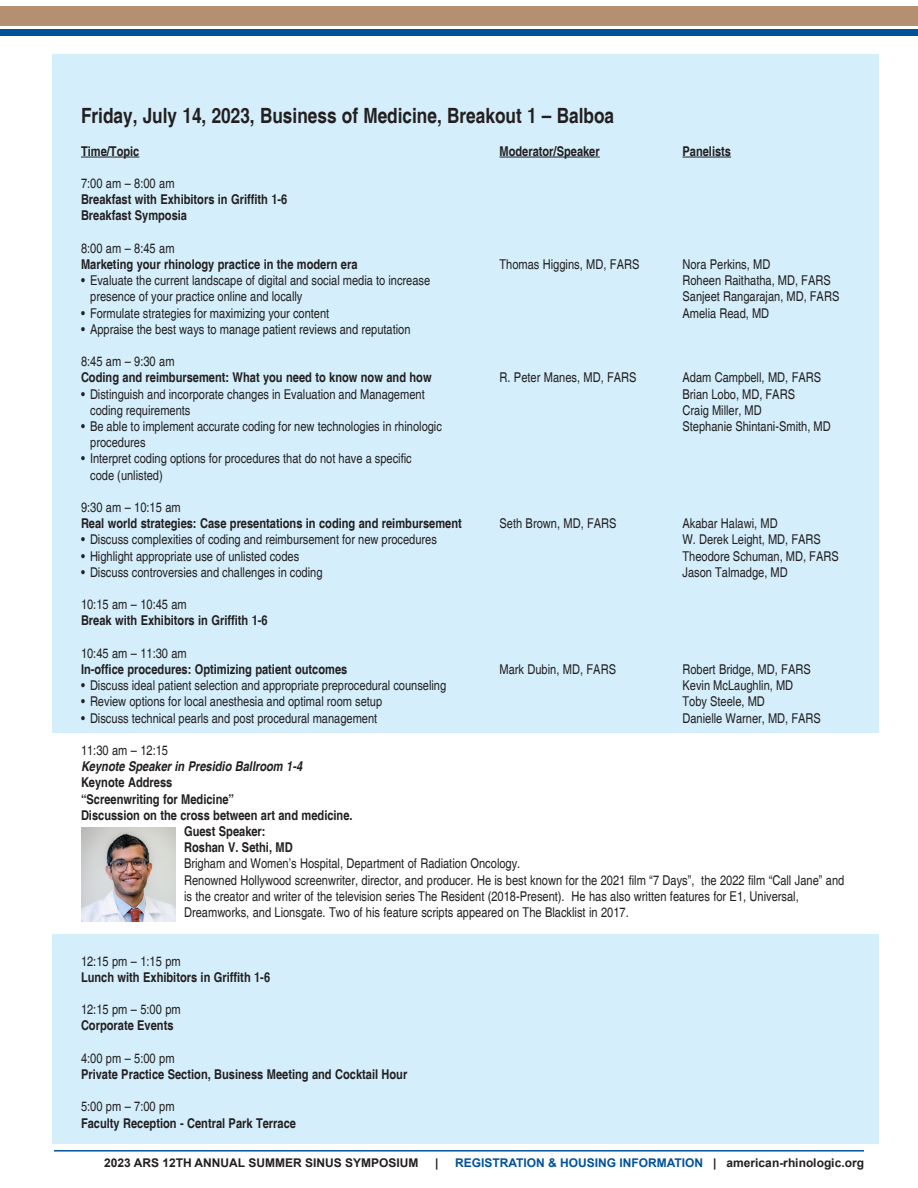
<style>
.page{position:relative;width:918px;height:1188px;background:#fff}
.page>*{position:absolute;margin:0;border:0;box-sizing:border-box;transform-origin:0 0}
.t1{font:700 condensed 21px "Helvetica";color:#231f20}
.Bulleted_para{font:condensed 13.5px/16.2px "Helvetica";color:#231f20}
.t2{font:700 condensed 13.5px "Helvetica";color:#231f20}
.t3{font:italic 700 condensed 13.5px "Helvetica";color:#231f20}
.t4{font:700 12px "Arial";color:#01529b}
.t5{font:700 12px "Arial";color:#231f20}
.s1{color:#231f20}
</style>
<div class="page">
<div style="left:0;top:7px;width:918px;height:19px;background:#b48f71"></div>
<div style="left:0;top:29px;width:918px;height:7px;background:#01529b"></div>
<hr style="left:54px;top:1150px;width:810px;height:2px;background:#01529b">
<div style="left:52px;top:54px;width:826px;height:1090px;background:#d4effb"></div>
<div style="left:38px;top:734px;width:870px;height:200px;background:#fff"></div>
<hr style="left:81px;top:157px;width:58px;height:1px;background:#231f20">
<hr style="left:500px;top:157px;width:100px;height:1px;background:#231f20">
<hr style="left:682px;top:157px;width:49px;height:1px;background:#231f20">
<img style="left:81px;top:827px;width:95px;height:95px">
<p class="t1" style="left:81px;top:103px;width:535px">Friday, July 14, 2023, Business of Medicine, Breakout 1 – Balboa</p>
<p class="t2" style="left:81px;top:143px;width:60px">Time/Topic</p>
<p class="t2" style="left:500px;top:143px;width:102px">Moderator/Speaker</p>
<p class="t2" style="left:682px;top:143px;width:50px">Panelists</p>
<p class="Bulleted_para" style="left:81px;top:175px;width:95px">7:00 am – 8:00 am</p>
<p class="t2" style="left:81px;top:191px;width:208px">Breakfast with Exhibitors in Griffith 1-6</p>
<p class="t2" style="left:81px;top:208px;width:108px">Breakfast Symposia</p>
<p class="Bulleted_para" style="left:81px;top:240px;width:95px">8:00 am – 8:45 am</p>
<p class="t2" style="left:81px;top:256px;width:278px">Marketing your rhinology practice in the modern era</p>
<p class="Bulleted_para" style="left:500px;top:256px;width:141px">Thomas Higgins, MD, FARS</p>
<p class="Bulleted_para" style="left:683px;top:256px;width:89px">Nora Perkins, MD</p>
<p class="Bulleted_para" style="left:81px;top:273px;width:351px">• Evaluate the current landscape of digital and social media to increase</p>
<p class="Bulleted_para" style="left:683px;top:273px;width:150px">Roheen Raithatha, MD, FARS</p>
<p class="Bulleted_para" style="left:90px;top:289px;width:214px">presence of your practice online and locally</p>
<p class="Bulleted_para" style="left:683px;top:289px;width:158px">Sanjeet Rangarajan, MD, FARS</p>
<p class="Bulleted_para" style="left:81px;top:305px;width:250px">• Formulate strategies for maximizing your content</p>
<p class="Bulleted_para" style="left:683px;top:305px;width:88px">Amelia Read, MD</p>
<p class="Bulleted_para" style="left:81px;top:321px;width:331px">• Appraise the best ways to manage patient reviews and reputation</p>
<p class="Bulleted_para" style="left:81px;top:354px;width:95px">8:45 am – 9:30 am</p>
<p class="t2" style="left:81px;top:370px;width:352px">Coding and reimbursement: What you need to know now and how</p>
<p class="Bulleted_para" style="left:500px;top:370px;width:139px">R. Peter Manes, MD, FARS</p>
<p class="Bulleted_para" style="left:683px;top:370px;width:140px">Adam Campbell, MD, FARS</p>
<p class="Bulleted_para" style="left:81px;top:386px;width:345px">• Distinguish and incorporate changes in Evaluation and Management</p>
<p class="Bulleted_para" style="left:683px;top:386px;width:114px">Brian Lobo, MD, FARS</p>
<p class="Bulleted_para" style="left:90px;top:402px;width:102px">coding requirements</p>
<p class="Bulleted_para" style="left:683px;top:402px;width:81px">Craig Miller, MD</p>
<p class="Bulleted_para" style="left:81px;top:418px;width:362px">• Be able to implement accurate coding for new technologies in rhinologic</p>
<p class="Bulleted_para" style="left:683px;top:418px;width:150px">Stephanie Shintani-Smith, MD</p>
<p class="Bulleted_para" style="left:90px;top:435px;width:57px">procedures</p>
<p class="Bulleted_para" style="left:81px;top:451px;width:332px">• Interpret coding options for procedures that do not have a specific</p>
<p class="Bulleted_para" style="left:90px;top:467px;width:74px">code (unlisted)</p>
<p class="Bulleted_para" style="left:81px;top:499px;width:101px">9:30 am – 10:15 am</p>
<p class="t2" style="left:81px;top:515px;width:382px">Real world strategies: Case presentations in coding and reimbursement</p>
<p class="Bulleted_para" style="left:500px;top:516px;width:119px">Seth Brown, MD, FARS</p>
<p class="Bulleted_para" style="left:682px;top:516px;width:97px">Akabar Halawi, MD</p>
<p class="Bulleted_para" style="left:81px;top:532px;width:358px">• Discuss complexities of coding and reimbursement for new procedures</p>
<p class="Bulleted_para" style="left:683px;top:532px;width:140px">W. Derek Leight, MD, FARS</p>
<p class="Bulleted_para" style="left:81px;top:548px;width:220px">• Highlight appropriate use of unlisted codes</p>
<p class="Bulleted_para" style="left:683px;top:548px;width:158px">Theodore Schuman, MD, FARS</p>
<p class="Bulleted_para" style="left:81px;top:564px;width:243px">• Discuss controversies and challenges in coding</p>
<p class="Bulleted_para" style="left:683px;top:564px;width:107px">Jason Talmadge, MD</p>
<p class="Bulleted_para" style="left:81px;top:597px;width:107px">10:15 am – 10:45 am</p>
<p class="t2" style="left:81px;top:613px;width:188px">Break with Exhibitors in Griffith 1-6</p>
<p class="Bulleted_para" style="left:81px;top:645px;width:107px">10:45 am – 11:30 am</p>
<p class="t2" style="left:81px;top:661px;width:268px">In-office procedures: Optimizing patient outcomes</p>
<p class="Bulleted_para" style="left:500px;top:661px;width:118px">Mark Dubin, MD, FARS</p>
<p class="Bulleted_para" style="left:683px;top:661px;width:130px">Robert Bridge, MD, FARS</p>
<p class="Bulleted_para" style="left:81px;top:678px;width:367px">• Discuss ideal patient selection and appropriate preprocedural counseling</p>
<p class="Bulleted_para" style="left:683px;top:678px;width:112px">Kevin McLaughlin, MD</p>
<p class="Bulleted_para" style="left:81px;top:694px;width:303px">• Review options for local anesthesia and optimal room setup</p>
<p class="Bulleted_para" style="left:683px;top:694px;width:84px">Toby Steele, MD</p>
<p class="Bulleted_para" style="left:81px;top:710px;width:298px">• Discuss technical pearls and post procedural management</p>
<p class="Bulleted_para" style="left:683px;top:710px;width:140px">Danielle Warner, MD, FARS</p>
<p class="Bulleted_para" style="left:81px;top:742px;width:89px">11:30 am – 12:15</p>
<p class="t3" style="left:81px;top:758px;width:223px">Keynote Speaker in Presidio Ballroom 1-4</p>
<p class="t2" style="left:81px;top:775px;width:93px">Keynote Address</p>
<p class="t2" style="left:81px;top:791px;width:155px">“Screenwriting for Medicine”</p>
<p class="t2" style="left:81px;top:807px;width:273px">Discussion on the cross between art and medicine.</p>
<p class="t2" style="left:184px;top:823px;width:83px">Guest Speaker:</p>
<p class="t2" style="left:184px;top:839px;width:110px">Roshan V. Sethi, MD</p>
<p class="Bulleted_para" style="left:184px;top:856px;width:338px">Brigham and Women’s Hospital, Department of Radiation Oncology.</p>
<p class="Bulleted_para" style="left:184px;top:872px;width:662px">Renowned Hollywood screenwriter, director, and producer. He is best known for the 2021 film “7 Days”, the 2022 film “Call Jane” and is the creator and writer of the television series The Resident (2018-Present). He has also written features for E1, Universal,<br>Dreamworks, and Lionsgate. Two of his feature scripts appeared on The Blacklist in 2017.</p>
<p class="Bulleted_para" style="left:81px;top:953px;width:101px">12:15 pm – 1:15 pm</p>
<p class="t2" style="left:81px;top:969px;width:191px">Lunch with Exhibitors in Griffith 1-6</p>
<p class="Bulleted_para" style="left:81px;top:1002px;width:101px">12:15 pm – 5:00 pm</p>
<p class="t2" style="left:81px;top:1018px;width:94px">Corporate Events</p>
<p class="Bulleted_para" style="left:81px;top:1050px;width:95px">4:00 pm – 5:00 pm</p>
<p class="t2" style="left:81px;top:1066px;width:328px">Private Practice Section, Business Meeting and Cocktail Hour</p>
<p class="Bulleted_para" style="left:81px;top:1099px;width:95px">5:00 pm – 7:00 pm</p>
<p class="t2" style="left:81px;top:1115px;width:217px">Faculty Reception - Central Park Terrace</p>
<p class="t5" style="left:104px;top:1154px;width:316px">2023 ARS 12TH ANNUAL SUMMER SINUS SYMPOSIUM</p>
<p class="t5" style="left:435px;top:1154px;width:5px">|</p>
<p class="t4" style="left:455px;top:1154px;width:410px">REGISTRATION &amp; HOUSING INFORMATION <span class="s1">| american-rhinologic.org</span></p>
</div>
